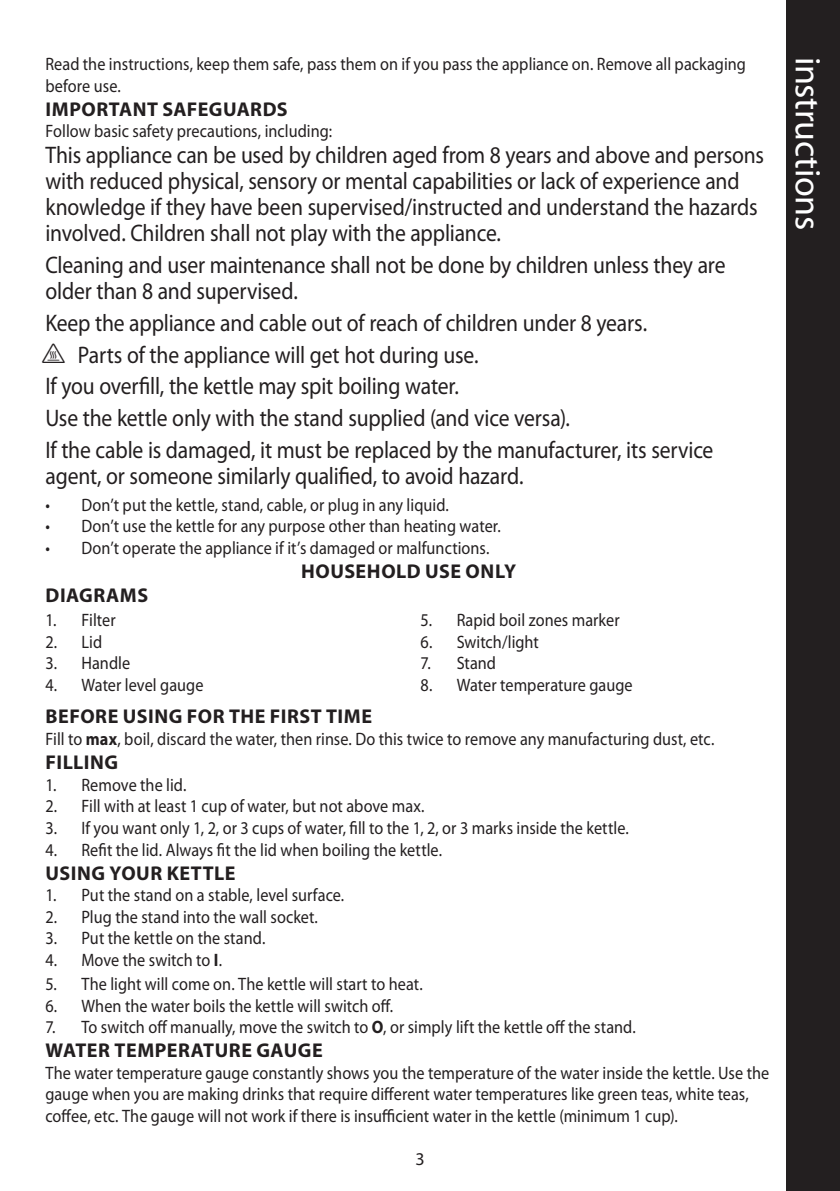
<style>
.page{position:relative;width:840px;height:1191px;background:#fff}
.page>*{position:absolute;margin:0;border:0;box-sizing:border-box;transform-origin:0 0}
.side_head{font:36px "Myriad Pro";letter-spacing:-.01em;color:#fff}
.EN60335_single{font:24px/26px "Myriad Pro";letter-spacing:-.01em;color:#231f20;scale:.9 1}
.heading{font:700 20px "Myriad Pro";letter-spacing:.025em;color:#231f20}
.sub_heading_centred{font:700 20px "Myriad Pro";letter-spacing:.025em;color:#231f20}
.default{font:18px/21.6px "Myriad Pro";letter-spacing:.005em;color:#231f20;scale:.9 1}
.default-2{font:18px "Myriad Pro";letter-spacing:.005em;color:#231f20}
.s1{font-family:"Myriad IS Otext";font-size:26px}
.s2{font-weight:700}
</style>
<div class="page">
<div style="left:785px;top:0;width:54px;height:1191px;background:#231f20"></div>
<p class="default" style="left:45px;top:54px;width:779px">Read the instructions, keep them safe, pass them on if you pass the appliance on. Remove all packaging before use.</p>
<p class="heading" style="left:46px;top:98px;width:243px">IMPORTANT SAFEGUARDS</p>
<p class="default" style="left:45px;top:121px;width:320px">Follow basic safety precautions, including:</p>
<p class="EN60335_single" style="left:45px;top:143px;width:799px">This appliance can be used by children aged from 8 years and above and persons with reduced physical, sensory or mental capabilities or lack of experience and knowledge if they have been supervised/instructed and understand the hazards involved. Children shall not play with the appliance.</p>
<p class="EN60335_single" style="left:45px;top:252px;width:756px">Cleaning and user maintenance shall not be done by children unless they are older than 8 and supervised.</p>
<p class="EN60335_single" style="left:45px;top:310px;width:669px">Keep the appliance and cable out of reach of children under 8 years.</p>
<p class="EN60335_single" style="left:45px;top:342px;width:482px"><span class="s1">h</span> Parts of the appliance will get hot during use.</p>
<p class="EN60335_single" style="left:45px;top:373px;width:460px">If you overfill, the kettle may spit boiling water.</p>
<p class="EN60335_single" style="left:45px;top:405px;width:584px">Use the kettle only with the stand supplied (and vice versa).</p>
<p class="EN60335_single" style="left:45px;top:437px;width:743px">If the cable is damaged, it must be replaced by the manufacturer, its service agent, or someone similarly qualified, to avoid hazard.</p>
<p class="default" style="left:45px;top:494px;width:449px">• Don’t put the kettle, stand, cable, or plug in any liquid.</p>
<p class="default" style="left:45px;top:516px;width:507px">• Don’t use the kettle for any purpose other than heating water.</p>
<p class="default" style="left:45px;top:537px;width:494px">• Don’t operate the appliance if it’s damaged or malfunctions.</p>
<p class="sub_heading_centred" style="left:301px;top:560px;width:216px">HOUSEHOLD USE ONLY</p>
<p class="heading" style="left:46px;top:584px;width:104px">DIAGRAMS</p>
<p class="default" style="left:45px;top:609px;width:80px">1. Filter</p>
<p class="default" style="left:45px;top:631px;width:64px">2. Lid</p>
<p class="default" style="left:45px;top:653px;width:96px">3. Handle</p>
<p class="default" style="left:45px;top:674px;width:177px">4. Water level gauge</p>
<p class="default" style="left:420px;top:609px;width:222px">5. Rapid boil zones marker</p>
<p class="default" style="left:420px;top:631px;width:133px">6. Switch/light</p>
<p class="default" style="left:420px;top:653px;width:85px">7. Stand</p>
<p class="default" style="left:420px;top:674px;width:237px">8. Water temperature gauge</p>
<p class="heading" style="left:46px;top:705px;width:328px">BEFORE USING FOR THE FIRST TIME</p>
<p class="default" style="left:45px;top:728px;width:744px">Fill to <span class="s2">max</span>, boil, discard the water, then rinse. Do this twice to remove any manufacturing dust, etc.</p>
<p class="heading" style="left:46px;top:751px;width:74px">FILLING</p>
<p class="default" style="left:45px;top:774px;width:158px">1. Remove the lid.</p>
<p class="default" style="left:45px;top:796px;width:422px">2. Fill with at least 1 cup of water, but not above max.</p>
<p class="default" style="left:45px;top:817px;width:649px">3. If you want only 1, 2, or 3 cups of water, fill to the 1, 2, or 3 marks inside the kettle.</p>
<p class="default" style="left:45px;top:839px;width:442px">4. Refit the lid. Always fit the lid when boiling the kettle.</p>
<p class="heading" style="left:46px;top:861px;width:191px">USING YOUR KETTLE</p>
<p class="default" style="left:45px;top:884px;width:333px">1. Put the stand on a stable, level surface.</p>
<p class="default" style="left:45px;top:906px;width:304px">2. Plug the stand into the wall socket.</p>
<p class="default" style="left:45px;top:928px;width:246px">3. Put the kettle on the stand.</p>
<p class="default" style="left:45px;top:949px;width:198px">4. Move the switch to <span class="s2">I</span>.</p>
<p class="default" style="left:45px;top:973px;width:420px">5. The light will come on. The kettle will start to heat.</p>
<p class="default" style="left:45px;top:995px;width:388px">6. When the water boils the kettle will switch off.</p>
<p class="default" style="left:45px;top:1016px;width:657px">7. To switch off manually, move the switch to <span class="s2">O</span>, or simply lift the kettle off the stand.</p>
<p class="heading" style="left:46px;top:1039px;width:278px">WATER TEMPERATURE GAUGE</p>
<p class="default" style="left:45px;top:1062px;width:805px">The water temperature gauge constantly shows you the temperature of the water inside the kettle. Use the gauge when you are making drinks that require different water temperatures like green teas, white teas, coffee, etc. The gauge will not work if there is insufficient water in the kettle (minimum 1 cup).</p>
<p class="default-2" style="left:415px;top:1149px;width:11px">3</p>
<p class="side_head" style="left:827px;top:57px;width:175px;rotate:90deg">instructions</p>
</div>
